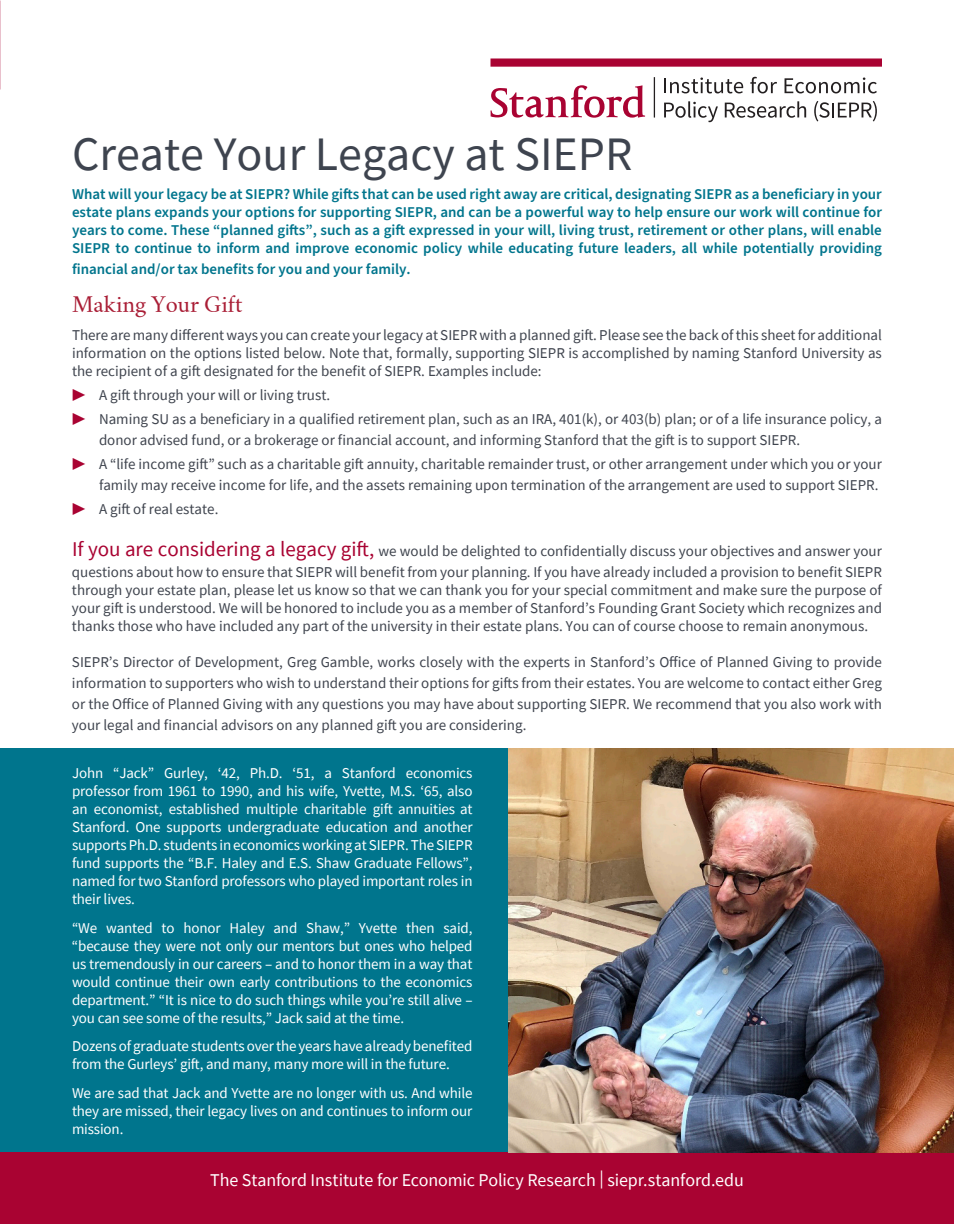
<style>
.page{position:relative;width:954px;height:1224px;background:#fff}
.page>*{position:absolute;margin:0;border:0;box-sizing:border-box;transform-origin:0 0}
.Body_Text{font:48px "Source Sans Pro";color:#3e444f}
.Head{font:21px "Crimson Text";color:#a91d35}
.t1{font:18px "Source Sans Pro";letter-spacing:-.005em;color:#fff}
.Paragraph_Style_1{font:15px/21px "Source Sans Pro";color:#3f444e}
.Body_Text-2{font:15px/18px "Source Sans Pro";letter-spacing:-.01em;color:#fff;text-align:justify}
.Body_Text-3{font:600 15px/18px "Source Sans Pro";color:#00758d;text-align:justify}
.Body_Text-4{font:15px/18px "Source Sans Pro";color:#3f444e;text-align:justify}
.s1{color:#a90332}
.s2{font-size:21px;color:#a90332}
</style>
<div class="page">
<div style="left:0;top:1152px;width:954px;height:72px;background:#a90332"></div>
<hr style="left:654px;top:77px;width:1px;height:40px;background:#231f20">
<svg style="left:491px;top:85px;width:154px;height:33px"></svg>
<svg style="left:664px;top:78px;width:79px;height:15px"></svg>
<svg style="left:750px;top:77px;width:27px;height:16px"></svg>
<svg style="left:785px;top:78px;width:92px;height:15px"></svg>
<svg style="left:664px;top:101px;width:54px;height:21px"></svg>
<svg style="left:725px;top:101px;width:81px;height:17px"></svg>
<svg style="left:814px;top:101px;width:63px;height:20px"></svg>
<div style="left:490px;top:58px;width:392px;height:9px;background:#a90332"></div>
<div style="left:0;top:749px;width:508px;height:403px;background:#00758d"></div>
<img style="left:508px;top:749px;width:446px;height:403px">
<p class="Body_Text" style="left:72px;top:124px;width:562px">Create Your Legacy at SIEPR</p>
<p class="Body_Text-3" style="left:72px;top:185px;width:812px">What will your legacy be at SIEPR? While gifts that can be used right away are critical, designating SIEPR as a beneficiary in your estate plans expands your options for supporting SIEPR, and can be a powerful way to help ensure our work will continue for years to come. These “planned gifts”, such as a gift expressed in your will, living trust, retirement or other plans, will enable SIEPR to continue to inform and improve economic policy while educating future leaders, all while potentially providing</p>
<p class="Body_Text-3" style="left:72px;top:260px;width:340px">financial and/or tax benefits for you and your family.</p>
<p class="Head" style="left:72px;top:291px;width:172px">Making Your Gift</p>
<p class="Body_Text-4" style="left:72px;top:326px;width:812px">There are many different ways you can create your legacy at SIEPR with a planned gift. Please see the back of this sheet for additional information on the options listed below. Note that, formally, supporting SIEPR is accomplished by naming Stanford University as the recipient of a gift designated for the benefit of SIEPR. Examples include:</p>
<p class="Paragraph_Style_1" style="left:72px;top:384px;width:260px"><span class="s1">▶</span> A gift through your will or living trust.</p>
<p class="Paragraph_Style_1" style="left:99px;top:408px;width:784px;text-indent:-27px"><span class="s1">▶</span> Naming SU as a beneficiary in a qualified retirement plan, such as an IRA, 401(k), or 403(b) plan; or of a life insurance policy, a donor advised fund, or a brokerage or financial account, and informing Stanford that the gift is to support SIEPR.</p>
<p class="Paragraph_Style_1" style="left:72px;top:453px;width:812px;text-align:right"><span class="s1">▶</span> A “life income gift” such as a charitable gift annuity, charitable remainder trust, or other arrangement under which you or your family may receive income for life, and the assets remaining upon termination of the arrangement are used to support SIEPR.</p>
<p class="Paragraph_Style_1" style="left:72px;top:498px;width:148px"><span class="s1">▶</span> A gift of real estate.</p>
<p class="Paragraph_Style_1" style="left:72px;top:540px;width:812px"><span class="s2">If you are considering a legacy gift,</span> we would be delighted to confidentially discuss your objectives and answer your questions about how to ensure that SIEPR will benefit from your planning. If you have already included a provision to benefit SIEPR</p>
<p class="Paragraph_Style_1" style="left:72px;top:581px;width:812px;line-height:18px;text-align:justify">through your estate plan, please let us know so that we can thank you for your special commitment and make sure the purpose of your gift is understood. We will be honored to include you as a member of Stanford’s Founding Grant Society which recognizes and thanks those who have included any part of the university in their estate plans. You can of course choose to remain anonymous.</p>
<p class="Paragraph_Style_1" style="left:72px;top:651px;width:812px;text-align:justify">SIEPR’s Director of Development, Greg Gamble, works closely with the experts in Stanford’s Office of Planned Giving to provide information to supporters who wish to understand their options for gifts from their estates. You are welcome to contact either Greg or the Office of Planned Giving with any questions you may have about supporting SIEPR. We recommend that you also work with your legal and financial advisors on any planned gift you are considering.</p>
<p class="Body_Text-2" style="left:72px;top:764px;width:402px">John “Jack” Gurley, ‘42, Ph.D. ‘51, a Stanford economics professor from 1961 to 1990, and his wife, Yvette, M.S. ‘65, also an economist, established multiple charitable gift annuities at Stanford. One supports undergraduate education and another supports Ph.D. students in economics working at SIEPR. The SIEPR fund supports the “B.F. Haley and E.S. Shaw Graduate Fellows”, named for two Stanford professors who played important roles in their lives.</p>
<p class="Body_Text-2" style="left:72px;top:918px;width:402px">“We wanted to honor Haley and Shaw,” Yvette then said, “because they were not only our mentors but ones who helped us tremendously in our careers – and to honor them in a way that would continue their own early contributions to the economics department.” “It is nice to do such things while you’re still alive – you can see some of the results,” Jack said at the time.</p>
<p class="Body_Text-2" style="left:72px;top:1037px;width:402px">Dozens of graduate students over the years have already benefited from the Gurleys’ gift, and many, many more will in the future.</p>
<p class="Body_Text-2" style="left:72px;top:1083px;width:402px">We are sad that Jack and Yvette are no longer with us. And while they are missed, their legacy lives on and continues to inform our mission.</p>
<p class="t1" style="left:210px;top:1168px;width:535px">The Stanford Institute for Economic Policy Research | siepr.stanford.edu</p>
</div>
